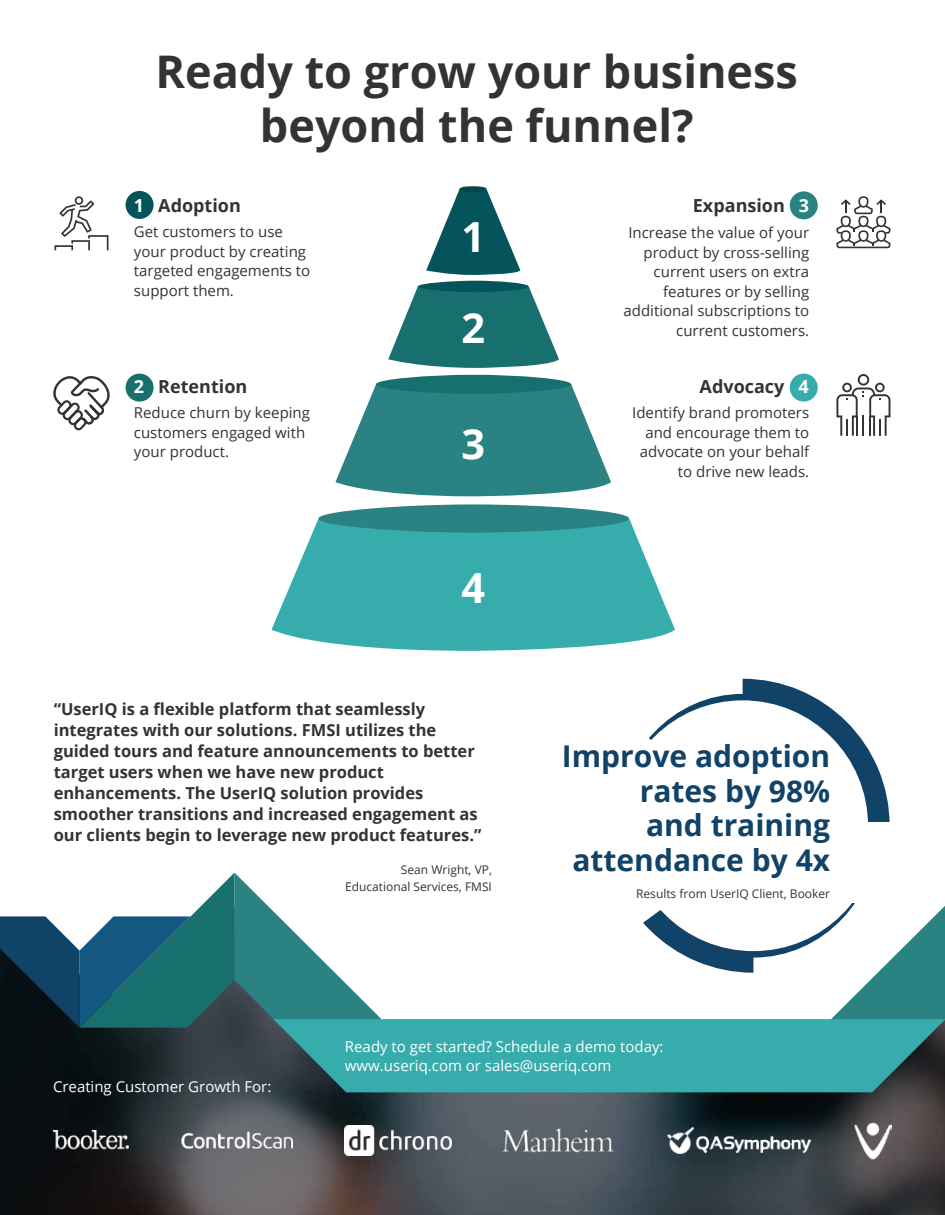
<style>
.page{position:relative;width:945px;height:1215px;background:#fff}
.page>*{position:absolute;margin:0;border:0;box-sizing:border-box;transform-origin:0 0}
.t1{font:700 45px/54px "Open Sans";color:#333;text-align:center}
.t2{font:700 41.55px/90.4px "Open Sans";color:#fff}
.t3{font:700 30px/34.5px "Open Sans";color:#114268;text-align:right}
.t4{font:700 18px "Open Sans";color:#333}
.t5{font:700 16.5px/21px "Open Sans";color:#333}
.t6{font:15px/19.5px "Open Sans";color:#333;text-align:right}
.t7{font:15px/19.5px "Open Sans";color:#fff}
.t8{font:12px/16.5px "Open Sans";color:#333;text-align:right}
.s1{color:#fff}
</style>
<div class="page">
<img style="left:0;top:872px;width:945px;height:343px">
<div style="left:126px;top:191px;width:28px;height:28px;background:#05545c;border-radius:50%"></div>
<div style="left:126px;top:374px;width:28px;height:28px;background:#176f6e;border-radius:50%"></div>
<div style="left:790px;top:191px;width:28px;height:28px;background:#2a8283;border-radius:50%"></div>
<div style="left:790px;top:374px;width:28px;height:28px;background:#36acad;border-radius:50%"></div>
<svg style="left:603px;top:679px;width:342px;height:340px"></svg>
<svg style="left:273px;top:1019px;width:672px;height:73px;background:#359ea0"></svg>
<img style="left:345px;top:1125px;width:106px;height:31px">
<img style="left:181px;top:1128px;width:111px;height:25px">
<img style="left:667px;top:1127px;width:143px;height:27px">
<img style="left:53px;top:1131px;width:76px;height:19px">
<img style="left:854px;top:1122px;width:37px;height:37px">
<img style="left:500px;top:1128px;width:117px;height:25px">
<svg style="left:0;top:873px;width:390px;height:155px"></svg>
<svg style="left:272px;top:518px;width:403px;height:133px;background:#53b8b9"></svg>
<div style="left:318px;top:504px;width:311px;height:29px;background:#2a8283;border-radius:50%"></div>
<svg style="left:335px;top:384px;width:276px;height:112px"></svg>
<div style="left:376px;top:375px;width:195px;height:19px;background:#176f6e;border-radius:50%"></div>
<svg style="left:388px;top:286px;width:171px;height:82px"></svg>
<div style="left:418px;top:281px;width:111px;height:11px;background:#05545c;border-radius:50%"></div>
<svg style="left:426px;top:190px;width:94px;height:85px"></svg>
<div style="left:459px;top:186px;width:28px;height:6px;background:#054649;border-radius:50%"></div>
<svg style="left:53px;top:376px;width:57px;height:55px"></svg>
<svg style="left:836px;top:374px;width:54px;height:62px"></svg>
<hr style="left:856px;top:416px;width:2px;height:20px;background:#333">
<hr style="left:869px;top:416px;width:2px;height:20px;background:#333">
<svg style="left:836px;top:196px;width:54px;height:52px"></svg>
<svg style="left:55px;top:196px;width:54px;height:54px"></svg>
<h1 class="t1" style="left:156px;top:44px;width:644px">Ready to grow your business beyond the funnel?</h1>
<p class="t4" style="left:134px;top:193px;width:108px"><span class="s1">1</span> Adoption</p>
<p class="t6" style="left:134px;top:222px;width:178px;text-align:left">Get customers to use your product by creating targeted engagements to support them.</p>
<h2 class="t2" style="left:461px;top:191px;width:25px">1<br>2</h2>
<p class="t4" style="left:693px;top:193px;width:118px">Expansion <span class="s1">3</span></p>
<p class="t6" style="left:624px;top:223px;width:187px">Increase the value of your product by cross-selling current users on extra features or by selling additional subscriptions to current customers.</p>
<p class="t4" style="left:134px;top:373px;width:115px"><span class="s1">2</span> Retention</p>
<p class="t4" style="left:700px;top:374px;width:111px">Advocacy <span class="s1">4</span></p>
<p class="t6" style="left:134px;top:403px;width:178px;text-align:left">Reduce churn by keeping customers engaged with your product.</p>
<h2 class="t2" style="left:461px;top:398px;width:25px">3</h2>
<h2 class="t2" style="left:461px;top:541px;width:25px">4</h2>
<p class="t5" style="left:54px;top:698px;width:429px">“UserIQ is a flexible platform that seamlessly integrates with our solutions. FMSI utilizes the guided tours and feature announcements to better target users when we have new product enhancements. The UserIQ solution provides smoother transitions and increased engagement as our clients begin to leverage new product features.”</p>
<p class="t8" style="left:345px;top:861px;width:148px">Sean Wright, VP,<br>Educational Services, FMSI</p>
<p class="t6" style="left:632px;top:403px;width:178px">Identify brand promoters and encourage them to advocate on your behalf to drive new leads.</p>
<h3 class="t3" style="left:562px;top:738px;width:270px">Improve adoption rates by 98%<br>and training attendance by 4x</h3>
<p class="t8" style="left:636px;top:885px;width:195px">Results from UserIQ Client, Booker</p>
<p class="t7" style="left:53px;top:1077px;width:220px">Creating Customer Growth For:</p>
<p class="t7" style="left:345px;top:1036px;width:320px">Ready to get started? Schedule a demo today: www.useriq.com or sales@useriq.com</p>
</div>
